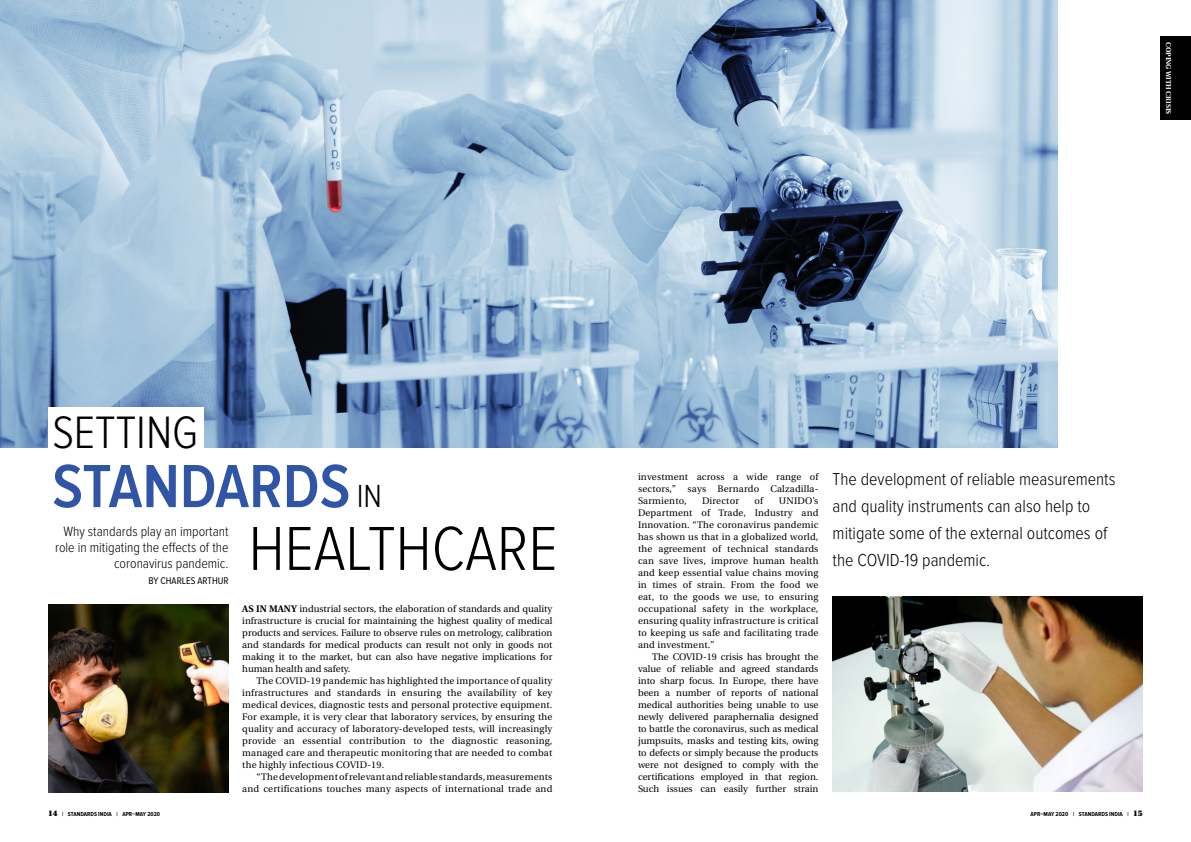
<style>
.page{position:relative;width:1191px;height:842px;background:#fff}
.page>*{position:absolute;margin:0;border:0;box-sizing:border-box;transform-origin:0 0}
.t1{font:300 64.3px "Proxima Nova Cond";color:#000}
.t2{font:600 63.1px "Proxima Nova Cond";color:#3155a6}
.t3{font:300 47.1px "Proxima Nova Cond";color:#000}
.t4{font:300 18px/27px "Proxima Nova Cond";color:#000}
.t5{font:300 14px/16px "Proxima Nova Cond";color:#000;text-align:right}
.t6{font:10px "Proxima Nova Cond";color:#000}
.t7{font:9.5px/12px "Utopia";letter-spacing:.02em;color:#000;text-align:justify}
.t8{font:700 7px "Utopia";color:#fff}
.t9{font:700 6px "Proxima Nova Cond";color:#000}
.s1{font-weight:300;font-size:33.1px;color:#000}
.s2{font-weight:700}
.s3{font-family:"Utopia";font-weight:900;font-size:8px}
</style>
<div class="page">
<div style="left:1160px;top:36px;width:31px;height:84px;background:#000"></div>
<img style="left:0;top:0;width:1057px;height:447px">
<img style="left:48px;top:604px;width:181px;height:188px">
<div style="left:48px;top:407px;width:156px;height:52px;background:#fff"></div>
<img style="left:832px;top:597px;width:310px;height:194px">
<p class="t8" style="left:1172px;top:42px;width:74px;rotate:90deg">COPING WITH CRISIS</p>
<p class="t3" style="left:52px;top:406px;width:147px">SETTING</p>
<p class="t2" style="left:52px;top:451px;width:331px">STANDARDS <span class="s1">IN</span></p>
<p class="t1" style="left:249px;top:513px;width:310px">HEALTHCARE</p>
<p class="t5" style="left:55px;top:523px;width:175px">Why standards play an important role in mitigating the effects of the coronavirus pandemic.</p>
<p class="t6" style="left:148px;top:575px;width:82px">BY CHARLES ARTHUR</p>
<p class="t7" style="left:242px;top:603px;width:312px"><span class="s2">AS IN MANY</span> industrial sectors, the elaboration of standards and quality infrastructure is crucial for maintaining the highest quality of medical products and services. Failure to observe rules on metrology, calibration and standards for medical products can result not only in goods not making it to the market, but can also have negative implications for human health and safety.</p>
<p class="t7" style="left:242px;top:675px;width:312px;text-indent:14px">The COVID-19 pandemic has highlighted the importance of quality infrastructures and standards in ensuring the availability of key medical devices, diagnostic tests and personal protective equipment.<br>For example, it is very clear that laboratory services, by ensuring the quality and accuracy of laboratory-developed tests, will increasingly provide an essential contribution to the diagnostic reasoning, managed care and therapeutic monitoring that are needed to combat the highly infectious COVID-19.</p>
<p class="t7" style="left:242px;top:771px;width:312px;text-align:right">“The development of relevant and reliable standards, measurements and certifications touches many aspects of international trade and</p>
<p class="t7" style="left:638px;top:471px;width:182px">investment across a wide range of sectors,” says Bernardo Calzadilla-Sarmiento,</p>
<p class="t7" style="left:638px;top:495px;width:182px;text-indent:141px">UNIDO’s Department of Trade, Industry and Innovation. “The coronavirus pandemic has shown us that in a globalized world, the agreement of technical standards can save lives, improve human health and keep essential value chains moving in times of strain. From the food we eat, to the goods we use, to ensuring occupational safety in the workplace, ensuring quality infrastructure is critical to keeping us safe and facilitating trade and investment.”</p>
<p class="t7" style="left:638px;top:651px;width:182px;text-indent:14px">The COVID-19 crisis has brought the value of reliable and agreed standards into sharp focus. In Europe, there have been a number of reports of national medical authorities being unable to use newly delivered paraphernalia designed to battle the coronavirus, such as medical jumpsuits, masks and testing kits, owing to defects or simply because the products were not designed to comply with the certifications employed in that region.<br>Such issues can easily further strain</p>
<p class="t7" style="left:702px;top:495px;width:38px">Director</p>
<p class="t7" style="left:754px;top:495px;width:10px">of</p>
<p class="t4" style="left:832px;top:466px;width:284px">The development of reliable measurements and quality instruments can also help to mitigate some of the external outcomes of the COVID-19 pandemic.</p>
<p class="t9" style="left:48px;top:811px;width:113px"><span class="s3">14</span> | STANDARDS INDIA | APR–MAY 2020</p>
<p class="t9" style="left:1030px;top:811px;width:114px">APR–MAY 2020 | STANDARDS INDIA | <span class="s3">15</span></p>
</div>
